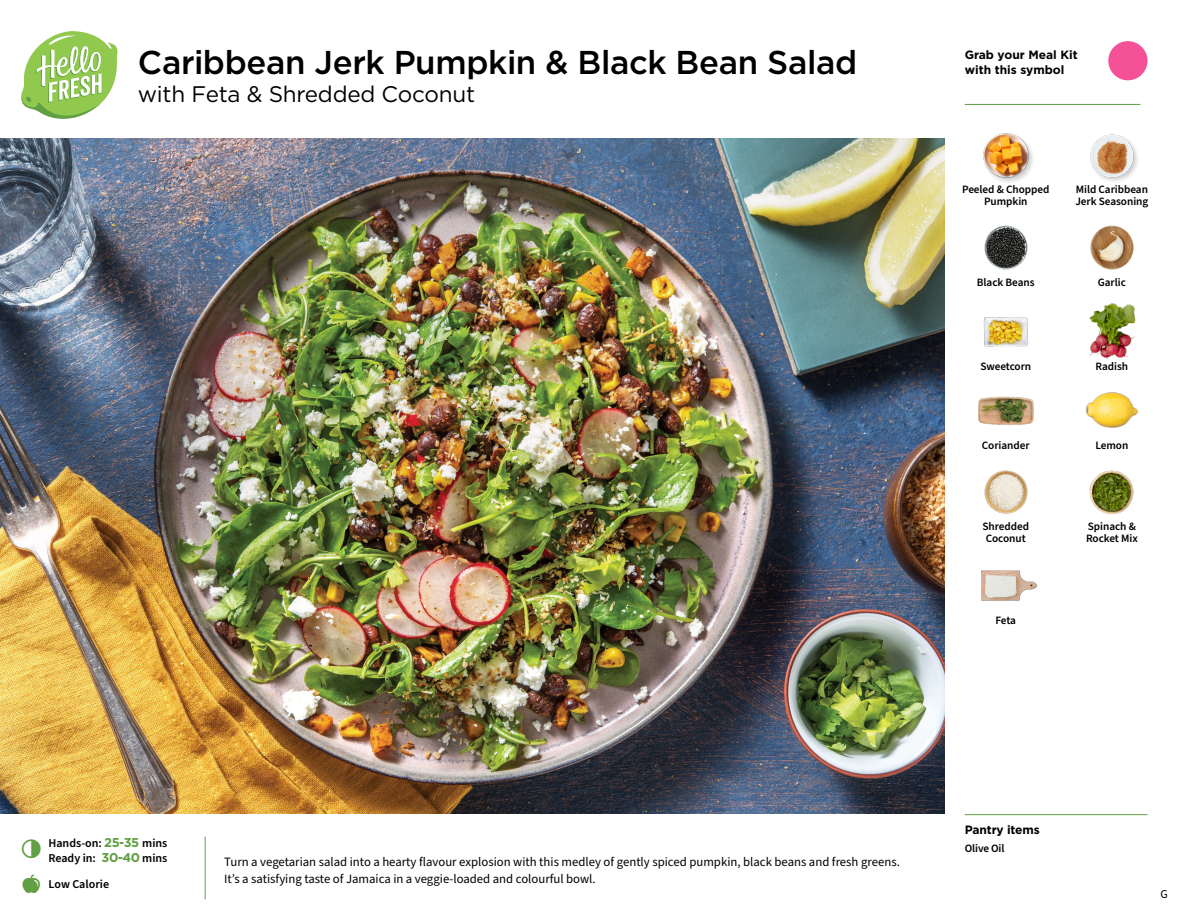
<style>
.page{position:relative;width:1188px;height:918px;background:#fff}
.page>*{position:absolute;margin:0;border:0;box-sizing:border-box;transform-origin:0 0}
.t1{font:500 33px "Gotham";letter-spacing:-.01em;color:#000}
.t2{font:22.5px "Gotham";letter-spacing:-.01em;color:#000}
.t3{font:12.75px/16.5px "Source Sans Pro";color:#000}
.t4{font:600 12px/15px "Source Sans Pro";color:#000}
.t5{font:700 12px/15px "Gotham";color:#000}
.t6{font:12px "Source Sans Pro";color:#000}
.t7{font:600 11.25px/12px "Source Sans Pro";letter-spacing:-.005em;color:#000}
.s1{font-family:"Gotham";font-weight:700;font-size:12.75px;color:#609f43}
</style>
<div class="page">
<img style="left:0;top:139px;width:945px;height:675px">
<img style="left:1089px;top:303px;width:47px;height:56px">
<img style="left:1085px;top:392px;width:53px;height:36px">
<img style="left:978px;top:396px;width:56px;height:30px">
<img style="left:1089px;top:470px;width:45px;height:45px">
<img style="left:984px;top:470px;width:44px;height:44px">
<img style="left:981px;top:570px;width:57px;height:31px">
<img style="left:983px;top:317px;width:46px;height:30px">
<img style="left:984px;top:225px;width:44px;height:45px">
<img style="left:1090px;top:225px;width:44px;height:45px">
<div style="left:982px;top:132px;width:54px;height:53px;background:#000;opacity:.2"></div>
<img style="left:983px;top:134px;width:45px;height:44px">
<img style="left:1090px;top:134px;width:48px;height:48px">
<hr style="left:965px;top:814px;width:183px;height:1px;background:#609f43">
<svg style="left:21px;top:31px;width:97px;height:88px"></svg>
<hr style="left:965px;top:104px;width:175px;height:1px;background:#609f43">
<svg style="left:1108px;top:41px;width:40px;height:40px"></svg>
<h1 class="t1" style="left:138px;top:41px;width:721px">Caribbean Jerk Pumpkin &amp; Black Bean Salad</h1>
<h2 class="t2" style="left:138px;top:80px;width:339px">with Feta &amp; Shredded Coconut</h2>
<p class="t5" style="left:965px;top:47px;width:115px">Grab your Meal Kit with this symbol</p>
<p class="t7" style="left:962px;top:184px;width:89px;text-align:center">Peeled &amp; Chopped<br>Pumpkin</p>
<p class="t7" style="left:1075px;top:184px;width:74px">Mild Caribbean<br>Jerk Seasoning</p>
<p class="t7" style="left:977px;top:277px;width:59px">Black Beans</p>
<p class="t7" style="left:1098px;top:277px;width:30px">Garlic</p>
<p class="t7" style="left:980px;top:361px;width:52px">Sweetcorn</p>
<p class="t7" style="left:1096px;top:361px;width:34px">Radish</p>
<p class="t7" style="left:982px;top:440px;width:49px">Coriander</p>
<p class="t7" style="left:1095px;top:440px;width:34px">Lemon</p>
<p class="t7" style="left:982px;top:521px;width:48px">Shredded<br>Coconut</p>
<p class="t7" style="left:995px;top:614px;width:22px">Feta</p>
<p class="t7" style="left:1086px;top:521px;width:53px">Spinach &amp;<br>Rocket Mix</p>
<p class="t4" style="left:48px;top:836px;width:120px">Hands-on: <span class="s1">25-35</span> mins<br>Ready in: <span class="s1">30-40</span> mins</p>
<p class="t4" style="left:49px;top:877px;width:62px">Low Calorie</p>
<p class="t3" style="left:224px;top:854px;width:677px">Turn a vegetarian salad into a hearty flavour explosion with this medley of gently spiced pumpkin, black beans and fresh greens.<br>It’s a satisfying taste of Jamaica in a veggie-loaded and colourful bowl.</p>
<p class="t5" style="left:965px;top:822px;width:77px">Pantry items</p>
<p class="t7" style="left:965px;top:843px;width:41px">Olive Oil</p>
<p class="t6" style="left:1160px;top:886px;width:9px">G</p>
</div>
